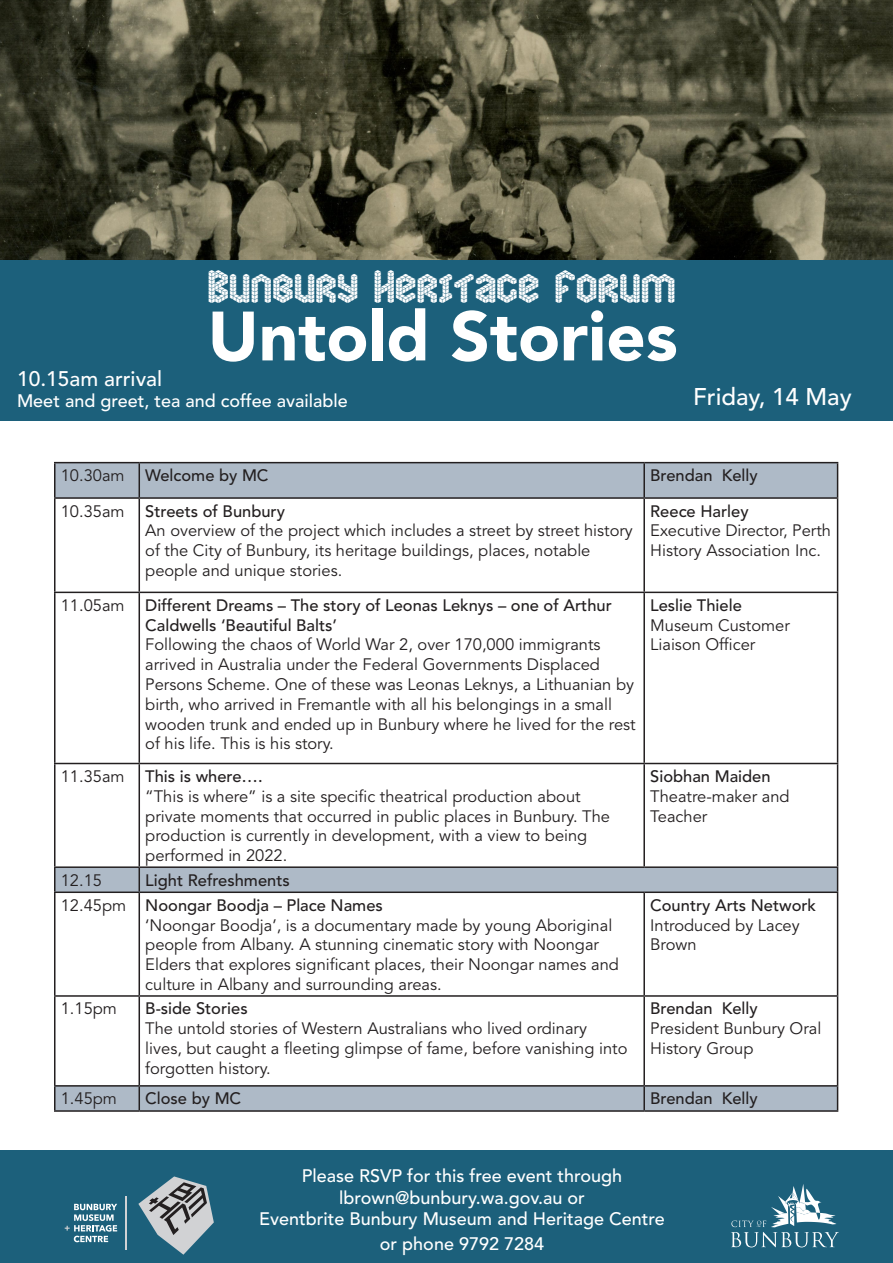
<style>
.page{position:relative;width:893px;height:1263px;background:#fff}
.page>*{position:absolute;margin:0;border:0;box-sizing:border-box;transform-origin:0 0}
.headings{font:900 69px "Avenir LT Std";color:#fff}
.headings-2{font:30px "Soma";color:#fff}
.museum_body_text{font:500 24px "Avenir LT Std";color:#fff}
.museum_body_text-2{font:500 21px "Avenir LT Std";color:#fff}
.museum_body_text-3{font:500 18px/21.6px "Avenir LT Std";color:#fff;text-align:center}
.t1{font:16.5px/19.8px "Avenir LT Std";color:#231f20}
.t2{font:500 16.5px/19.8px "Avenir LT Std";color:#231f20}
.s1{font-weight:500}
</style>
<div class="page">
<div style="left:0;top:260px;width:893px;height:161px;background:#1c607b"></div>
<div style="left:0;top:1150px;width:893px;height:113px;background:#1c607b"></div>
<svg style="left:138px;top:1176px;width:76px;height:79px"></svg>
<hr style="left:125px;top:1196px;width:1px;height:54px;background:#d1d2d4">
<svg style="left:65px;top:1204px;width:52px;height:38px"></svg>
<svg style="left:731px;top:1184px;width:108px;height:63px"></svg>
<img style="left:0;top:0;width:893px;height:260px">
<svg style="left:56px;top:463px;width:781px;height:647px"></svg>
<hr style="left:54px;top:462px;width:85px;height:1px;background:#231f20">
<hr style="left:54px;top:463px;width:2px;height:34px;background:#231f20">
<hr style="left:139px;top:462px;width:505px;height:1px;background:#231f20">
<hr style="left:139px;top:463px;width:1px;height:34px;background:#231f20">
<hr style="left:644px;top:462px;width:194px;height:1px;background:#231f20">
<hr style="left:643px;top:463px;width:2px;height:34px;background:#231f20">
<hr style="left:837px;top:463px;width:1px;height:34px;background:#231f20">
<hr style="left:54px;top:497px;width:85px;height:2px;background:#231f20">
<hr style="left:54px;top:499px;width:2px;height:93px;background:#231f20">
<hr style="left:139px;top:497px;width:505px;height:2px;background:#231f20">
<hr style="left:139px;top:499px;width:1px;height:93px;background:#231f20">
<hr style="left:644px;top:497px;width:194px;height:2px;background:#231f20">
<hr style="left:643px;top:499px;width:2px;height:93px;background:#231f20">
<hr style="left:837px;top:499px;width:1px;height:93px;background:#231f20">
<hr style="left:54px;top:592px;width:85px;height:1px;background:#231f20">
<hr style="left:54px;top:593px;width:2px;height:170px;background:#231f20">
<hr style="left:139px;top:592px;width:505px;height:1px;background:#231f20">
<hr style="left:139px;top:593px;width:1px;height:170px;background:#231f20">
<hr style="left:644px;top:592px;width:194px;height:1px;background:#231f20">
<hr style="left:643px;top:593px;width:2px;height:170px;background:#231f20">
<hr style="left:837px;top:593px;width:1px;height:170px;background:#231f20">
<hr style="left:54px;top:763px;width:85px;height:1px;background:#231f20">
<hr style="left:54px;top:764px;width:2px;height:102px;background:#231f20">
<hr style="left:139px;top:763px;width:505px;height:1px;background:#231f20">
<hr style="left:139px;top:764px;width:1px;height:102px;background:#231f20">
<hr style="left:644px;top:763px;width:194px;height:1px;background:#231f20">
<hr style="left:643px;top:764px;width:2px;height:102px;background:#231f20">
<hr style="left:837px;top:764px;width:1px;height:102px;background:#231f20">
<hr style="left:54px;top:866px;width:85px;height:2px;background:#231f20">
<hr style="left:54px;top:868px;width:2px;height:23px;background:#231f20">
<hr style="left:139px;top:866px;width:505px;height:2px;background:#231f20">
<svg style="left:139px;top:868px;width:1px;height:23px"></svg>
<hr style="left:644px;top:866px;width:194px;height:2px;background:#231f20">
<svg style="left:837px;top:868px;width:1px;height:23px"></svg>
<hr style="left:54px;top:891px;width:85px;height:2px;background:#231f20">
<hr style="left:54px;top:893px;width:2px;height:102px;background:#231f20">
<hr style="left:139px;top:891px;width:505px;height:2px;background:#231f20">
<hr style="left:139px;top:893px;width:1px;height:102px;background:#231f20">
<hr style="left:644px;top:891px;width:194px;height:2px;background:#231f20">
<hr style="left:643px;top:893px;width:2px;height:102px;background:#231f20">
<hr style="left:837px;top:893px;width:1px;height:102px;background:#231f20">
<hr style="left:54px;top:995px;width:85px;height:2px;background:#231f20">
<hr style="left:54px;top:997px;width:2px;height:88px;background:#231f20">
<hr style="left:139px;top:995px;width:505px;height:2px;background:#231f20">
<hr style="left:139px;top:997px;width:1px;height:88px;background:#231f20">
<hr style="left:644px;top:995px;width:194px;height:2px;background:#231f20">
<hr style="left:643px;top:997px;width:2px;height:88px;background:#231f20">
<hr style="left:837px;top:997px;width:1px;height:88px;background:#231f20">
<hr style="left:54px;top:1085px;width:85px;height:1px;background:#231f20">
<hr style="left:54px;top:1086px;width:2px;height:24px;background:#231f20">
<hr style="left:139px;top:1085px;width:505px;height:1px;background:#231f20">
<svg style="left:139px;top:1086px;width:1px;height:24px"></svg>
<hr style="left:644px;top:1085px;width:194px;height:1px;background:#231f20">
<hr style="left:643px;top:1086px;width:2px;height:24px;background:#231f20">
<svg style="left:837px;top:1086px;width:1px;height:24px"></svg>
<hr style="left:54px;top:1110px;width:85px;height:2px;background:#231f20">
<hr style="left:139px;top:1110px;width:505px;height:2px;background:#231f20">
<hr style="left:644px;top:1110px;width:194px;height:2px;background:#231f20">
<p class="headings-2" style="left:209px;top:275px;width:469px">Bunbury Heritage Forum</p>
<p class="headings" style="left:208px;top:295px;width:472px">Untold Stories</p>
<p class="museum_body_text-2" style="left:17px;top:366px;width:147px">10.15am arrival</p>
<p class="museum_body_text-3" style="left:17px;top:391px;width:332px">Meet and greet, tea and coffee available</p>
<p class="museum_body_text" style="left:693px;top:383px;width:160px">Friday, 14 May</p>
<p class="t1" style="left:61px;top:466px;width:65px">10.30am</p>
<p class="t2" style="left:145px;top:466px;width:125px">Welcome by MC</p>
<p class="t2" style="left:650px;top:466px;width:109px">Brendan Kelly</p>
<p class="t1" style="left:61px;top:501px;width:65px">10.35am</p>
<p class="t2" style="left:145px;top:501px;width:141px">Streets of Bunbury</p>
<p class="t1" style="left:145px;top:521px;width:489px">An overview of the project which includes a street by street history of the City of Bunbury, its heritage buildings, places, notable people and unique stories.</p>
<p class="t2" style="left:650px;top:501px;width:100px">Reece Harley</p>
<p class="t1" style="left:650px;top:521px;width:182px">Executive Director, Perth<br>History Association Inc.</p>
<p class="t1" style="left:61px;top:596px;width:65px">11.05am</p>
<p class="t2" style="left:145px;top:596px;width:468px">Different Dreams – The story of Leonas Leknys – one of Arthur<br>Caldwells ‘Beautiful Balts’</p>
<p class="t1" style="left:145px;top:635px;width:492px">Following the chaos of World War 2, over 170,000 immigrants arrived in Australia under the Federal Governments Displaced Persons Scheme. One of these was Leonas Leknys, a Lithuanian by birth, who arrived in Fremantle with all his belongings in a small wooden trunk and ended up in Bunbury where he lived for the rest of his life. This is his story.</p>
<p class="t1" style="left:61px;top:767px;width:65px">11.35am</p>
<p class="t2" style="left:145px;top:767px;width:119px">This is where….</p>
<p class="t1" style="left:145px;top:787px;width:466px">“This is where” is a site specific theatrical production about private moments that occurred in public places in Bunbury. The production is currently in development, with a view to being performed in 2022.</p>
<p class="t1" style="left:61px;top:870px;width:43px">12.15</p>
<p class="t2" style="left:145px;top:870px;width:146px">Light Refreshments</p>
<p class="t1" style="left:61px;top:896px;width:67px">12.45pm</p>
<p class="t2" style="left:145px;top:895px;width:239px">Noongar Boodja – Place Names</p>
<p class="t1" style="left:145px;top:915px;width:475px">‘Noongar Boodja’, is a documentary made by young Aboriginal people from Albany. A stunning cinematic story with Noongar Elders that explores significant places, their Noongar names and culture in Albany and surrounding areas.</p>
<p class="t1" style="left:61px;top:999px;width:58px">1.15pm</p>
<p class="t2" style="left:145px;top:999px;width:104px">B-side Stories</p>
<p class="t1" style="left:145px;top:1019px;width:484px">The untold stories of Western Australians who lived ordinary lives, but caught a fleeting glimpse of fame, before vanishing into forgotten history.</p>
<p class="t2" style="left:650px;top:596px;width:93px">Leslie Thiele</p>
<p class="t1" style="left:650px;top:615px;width:141px">Museum Customer<br>Liaison Officer</p>
<p class="t2" style="left:650px;top:767px;width:122px">Siobhan Maiden</p>
<p class="t1" style="left:650px;top:787px;width:141px">Theatre-maker and<br>Teacher</p>
<p class="t1" style="left:650px;top:896px;width:167px"><span class="s1">Country Arts Network<br></span>Introduced by Lacey<br>Brown</p>
<p class="t2" style="left:650px;top:999px;width:109px">Brendan Kelly</p>
<p class="t1" style="left:650px;top:1019px;width:173px">President Bunbury Oral<br>History Group</p>
<p class="t1" style="left:61px;top:1089px;width:58px">1.45pm</p>
<p class="t2" style="left:145px;top:1089px;width:97px">Close by MC</p>
<p class="t2" style="left:650px;top:1089px;width:109px">Brendan Kelly</p>
<p class="museum_body_text-3" style="left:302px;top:1165px;width:322px">Please RSVP for this free event through lbrown@bunbury.wa.gov.au or</p>
<p class="museum_body_text-3" style="left:259px;top:1207px;width:407px;line-height:25.2px">Eventbrite Bunbury Museum and Heritage Centre or phone 9792 7284</p>
</div>
